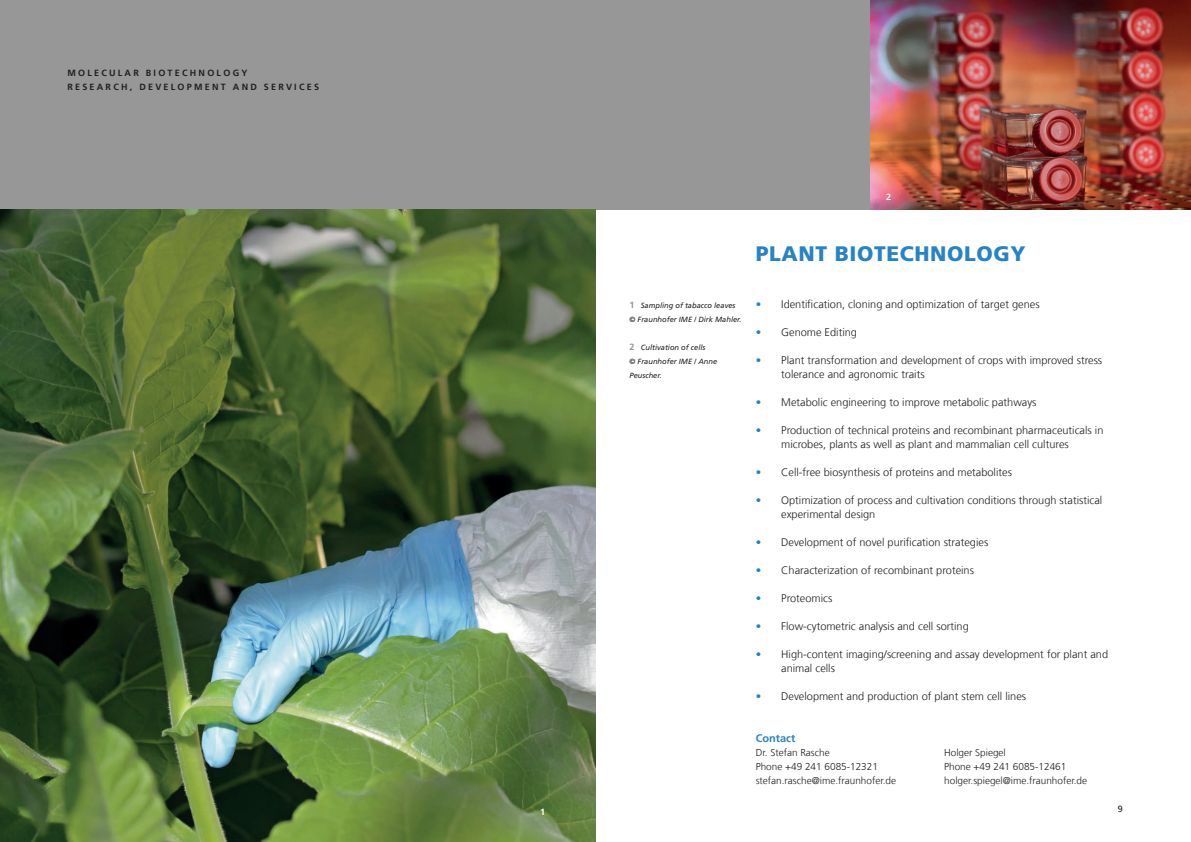
<style>
.page{position:relative;width:1191px;height:842px;background:#fff}
.page>*{position:absolute;margin:0;border:0;box-sizing:border-box;transform-origin:0 0}
.t1{font:900 21px "Frutiger LT Com";letter-spacing:.03em;color:#2783c5}
.t2{font:300 11px/14px "Frutiger LT Com";color:#231f20}
.t3{font:700 11px "Frutiger LT Com";color:#2783c5}
.t4{font:300 10px "Frutiger LT Com";color:#231f20}
.t5{font:700 9px/14px "Frutiger LT Com";letter-spacing:.25em;color:#231f20}
.t6{font:700 9px "Frutiger LT Com";color:#fff}
.t7{font:9px "Frutiger LT Com";color:#231f20}
.t8{font:italic 7.5px/14px "Frutiger LT Com";color:#231f20}
.s1{font-weight:700;font-style:normal;font-size:9px;color:#939598}
.s2{font-weight:700;color:#2783c5}
</style>
<div class="page">
<div style="left:595px;top:0;width:596px;height:210px;background:#979797"></div>
<div style="left:0;top:0;width:595px;height:210px;background:#979797"></div>
<img style="left:0;top:210px;width:595px;height:632px">
<img style="left:870px;top:0;width:321px;height:210px">
<p class="t5" style="left:67px;top:66px;width:253px">MOLECULAR BIOTECHNOLOGY<br>RESEARCH, DEVELOPMENT AND SERVICES</p>
<p class="t6" style="left:540px;top:806px;width:7px">1</p>
<p class="t6" style="left:886px;top:191px;width:7px">2</p>
<p class="t8" style="left:629px;top:298px;width:114px"><span class="s1">1</span> Sampling of tabacco leaves © Fraunhofer IME / Dirk Mahler.</p>
<p class="t8" style="left:629px;top:340px;width:89px"><span class="s1">2</span> Cultivation of cells<br>© Fraunhofer IME / Anne<br>Peuscher.</p>
<h1 class="t1" style="left:755px;top:241px;width:271px">PLANT BIOTECHNOLOGY</h1>
<p class="t2" style="left:755px;top:297px;width:285px"><span class="s2">•</span> Identification, cloning and optimization of target genes</p>
<p class="t2" style="left:755px;top:325px;width:103px"><span class="s2">•</span> Genome Editing</p>
<p class="t2" style="left:781px;top:353px;width:322px;text-indent:-26px"><span class="s2">•</span> Plant transformation and development of crops with improved stress tolerance and agronomic traits</p>
<p class="t2" style="left:755px;top:395px;width:282px"><span class="s2">•</span> Metabolic engineering to improve metabolic pathways</p>
<p class="t2" style="left:781px;top:423px;width:324px;text-indent:-26px"><span class="s2">•</span> Production of technical proteins and recombinant pharmaceuticals in microbes, plants as well as plant and mammalian cell cultures</p>
<p class="t2" style="left:755px;top:465px;width:258px"><span class="s2">•</span> Cell-free biosynthesis of proteins and metabolites</p>
<p class="t2" style="left:781px;top:493px;width:323px;text-indent:-26px"><span class="s2">•</span> Optimization of process and cultivation conditions through statistical experimental design</p>
<p class="t2" style="left:755px;top:535px;width:234px"><span class="s2">•</span> Development of novel purification strategies</p>
<p class="t2" style="left:755px;top:563px;width:220px"><span class="s2">•</span> Characterization of recombinant proteins</p>
<p class="t2" style="left:755px;top:591px;width:78px"><span class="s2">•</span> Proteomics</p>
<p class="t2" style="left:755px;top:619px;width:215px"><span class="s2">•</span> Flow-cytometric analysis and cell sorting</p>
<p class="t2" style="left:781px;top:647px;width:328px;text-indent:-26px"><span class="s2">•</span> High-content imaging/screening and assay development for plant and animal cells</p>
<p class="t2" style="left:755px;top:689px;width:272px"><span class="s2">•</span> Development and production of plant stem cell lines</p>
<p class="t3" style="left:755px;top:732px;width:41px">Contact</p>
<p class="t4" style="left:755px;top:747px;width:76px">Dr. Stefan Rasche</p>
<p class="t4" style="left:944px;top:747px;width:63px">Holger Spiegel</p>
<p class="t4" style="left:755px;top:761px;width:124px">Phone +49 241 6085-12321</p>
<p class="t4" style="left:944px;top:761px;width:124px">Phone +49 241 6085-12461</p>
<p class="t4" style="left:755px;top:775px;width:142px">stefan.rasche@ime.fraunhofer.de</p>
<p class="t4" style="left:944px;top:775px;width:144px">holger.spiegel@ime.fraunhofer.de</p>
<p class="t7" style="left:1118px;top:804px;width:7px">9</p>
</div>
